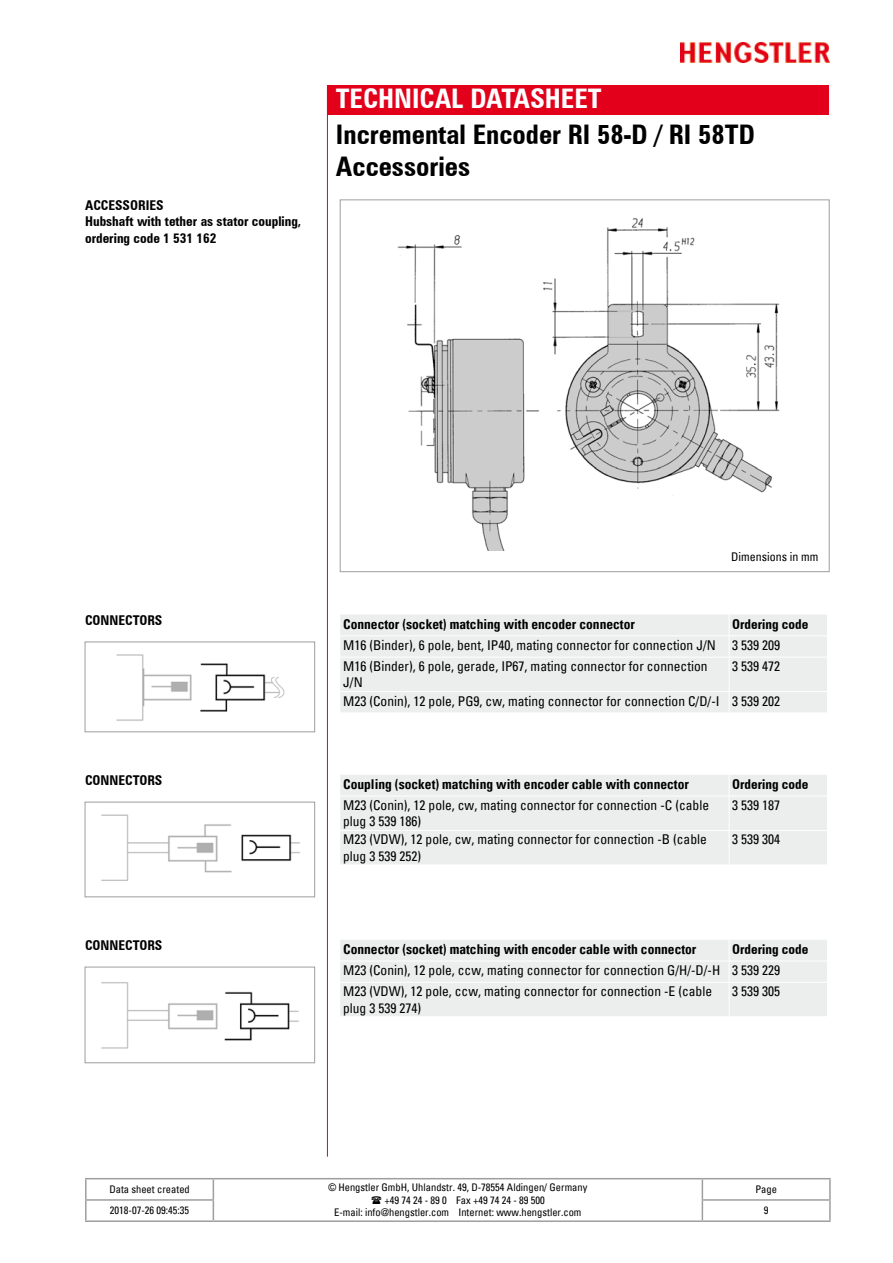
<style>
.page{position:relative;width:893px;height:1263px;background:#fff}
.page>*{position:absolute;margin:0;border:0;box-sizing:border-box;transform-origin:0 0}
.t1{font:700 condensed 27px/32.4px "Zurich BT";color:#000}
.t2{font:700 condensed 27px "Zurich BT";color:#fff}
.t3{font:condensed 13.5px/21.3px "Univers";color:#000}
.t4{font:700 condensed 13.5px "Univers";color:#000}
.t5{font:700 condensed 13.5px/16.2px "Zurich BT";color:#000}
.t6{font:condensed 12px "Univers";color:#000}
.t7{font:condensed 10.5px/21.3px "Univers";color:#000;text-align:center}
.s1{font-family:"Arial";font-stretch:normal}
</style>
<div class="page">
<img style="left:680px;top:43px;width:149px;height:20px">
<div style="left:327px;top:85px;width:502px;height:30px;background:#e2001a"></div>
<hr style="left:327px;top:85px;width:1px;height:1072px;background:#e2001a">
<hr style="left:85px;top:1178px;width:128px;height:1px;background:#9c9e9f">
<hr style="left:85px;top:1179px;width:2px;height:20px;background:#9c9e9f">
<hr style="left:213px;top:1178px;width:489px;height:1px;background:#9c9e9f">
<hr style="left:702px;top:1178px;width:129px;height:1px;background:#9c9e9f">
<hr style="left:829px;top:1179px;width:2px;height:20px;background:#9c9e9f">
<hr style="left:85px;top:1199px;width:129px;height:2px;background:#9c9e9f">
<svg style="left:85px;top:1201px;width:2px;height:19px"></svg>
<svg style="left:213px;top:1179px;width:1px;height:41px"></svg>
<hr style="left:702px;top:1199px;width:129px;height:2px;background:#9c9e9f">
<svg style="left:702px;top:1179px;width:1px;height:41px"></svg>
<svg style="left:829px;top:1201px;width:2px;height:19px"></svg>
<hr style="left:85px;top:1220px;width:128px;height:2px;background:#9c9e9f">
<hr style="left:213px;top:1220px;width:489px;height:2px;background:#9c9e9f">
<hr style="left:702px;top:1220px;width:129px;height:2px;background:#9c9e9f">
<img style="left:397px;top:218px;width:383px;height:332px">
<img style="left:116px;top:654px;width:169px;height:67px">
<div style="left:85px;top:641px;width:230px;height:91px;border:1px solid #9c9e9f"></div>
<div style="left:340px;top:615px;width:487px;height:97px;background:#eceded"></div>
<hr style="left:340px;top:635px;width:389px;height:1px;background:#fff">
<hr style="left:729px;top:635px;width:98px;height:1px;background:#fff">
<svg style="left:729px;top:615px;width:1px;height:42px"></svg>
<hr style="left:340px;top:657px;width:389px;height:1px;background:#fff">
<hr style="left:729px;top:657px;width:98px;height:1px;background:#fff">
<hr style="left:729px;top:657px;width:1px;height:34px;background:#fff">
<hr style="left:340px;top:691px;width:389px;height:1px;background:#fff">
<hr style="left:729px;top:691px;width:98px;height:1px;background:#fff">
<svg style="left:729px;top:692px;width:1px;height:20px"></svg>
<img style="left:101px;top:814px;width:199px;height:67px">
<div style="left:85px;top:802px;width:230px;height:95px;border:1px solid #9c9e9f"></div>
<div style="left:340px;top:775px;width:487px;height:89px;background:#eceded"></div>
<hr style="left:340px;top:796px;width:389px;height:1px;background:#fff">
<hr style="left:729px;top:796px;width:98px;height:1px;background:#fff">
<hr style="left:729px;top:796px;width:1px;height:34px;background:#fff">
<hr style="left:340px;top:830px;width:389px;height:1px;background:#fff">
<hr style="left:729px;top:830px;width:98px;height:1px;background:#fff">
<hr style="left:729px;top:831px;width:1px;height:33px;background:#fff">
<img style="left:101px;top:982px;width:198px;height:67px">
<div style="left:85px;top:967px;width:230px;height:96px;border:1px solid #9c9e9f"></div>
<div style="left:340px;top:940px;width:487px;height:76px;background:#eceded"></div>
<hr style="left:340px;top:982px;width:389px;height:1px;background:#fff">
<hr style="left:729px;top:982px;width:98px;height:1px;background:#fff">
<hr style="left:729px;top:983px;width:1px;height:33px;background:#fff">
<p class="t5" style="left:85px;top:197px;width:218px">ACCESSORIES<br>Hubshaft with tether as stator coupling, ordering code 1 531 162</p>
<h1 class="t2" style="left:336px;top:82px;width:267px">TECHNICAL DATASHEET</h1>
<h1 class="t1" style="left:336px;top:118px;width:421px">Incremental Encoder RI 58-D / RI 58TD<br>Accessories</h1>
<p class="t6" style="left:731px;top:549px;width:89px">Dimensions in mm</p>
<p class="t5" style="left:85px;top:612px;width:17px">Connectors</p>
<p class="t4" style="left:343px;top:615px;width:293px">Connector (socket) matching with encoder connector</p>
<p class="t5" style="left:732px;top:616px;width:78px">Ordering code</p>
<p class="t3" style="left:343px;top:634px;width:438px">M16 (Binder), 6 pole, bent, IP40, mating connector for connection J/N 3 539 209<br>M16 (Binder), 6 pole, gerade, IP67, mating connector for connection</p>
<p class="t3" style="left:343px;top:671px;width:21px">J/N</p>
<p class="t3" style="left:732px;top:655px;width:49px">3 539 472</p>
<p class="t3" style="left:343px;top:690px;width:438px">M23 (Conin), 12 pole, PG9, cw, mating connector for connection C/D/-I 3 539 202</p>
<p class="t5" style="left:85px;top:772px;width:14px">Connectors</p>
<p class="t4" style="left:343px;top:776px;width:347px">Coupling (socket) matching with encoder cable with connector</p>
<p class="t5" style="left:732px;top:776px;width:78px">Ordering code</p>
<p class="t3" style="left:343px;top:797px;width:367px;line-height:16.2px">M23 (Conin), 12 pole, cw, mating connector for connection -C (cable plug 3 539 186)</p>
<p class="t3" style="left:732px;top:794px;width:49px">3 539 187</p>
<p class="t3" style="left:343px;top:831px;width:365px;line-height:16.2px">M23 (VDW), 12 pole, cw, mating connector for connection -B (cable plug 3 539 252)</p>
<p class="t3" style="left:732px;top:829px;width:49px">3 539 304</p>
<p class="t5" style="left:85px;top:937px;width:14px">Connectors</p>
<p class="t4" style="left:343px;top:941px;width:355px">Connector (socket) matching with encoder cable with connector</p>
<p class="t5" style="left:732px;top:941px;width:78px">Ordering code</p>
<p class="t3" style="left:343px;top:959px;width:438px">M23 (Conin), 12 pole, ccw, mating connector for connection G/H/-D/-H 3 539 229<br>M23 (VDW), 12 pole, ccw, mating connector for connection -E (cable</p>
<p class="t3" style="left:343px;top:997px;width:79px">plug 3 539 274)</p>
<p class="t3" style="left:732px;top:980px;width:49px">3 539 305</p>
<p class="t7" style="left:109px;top:1178px;width:82px">Data sheet created</p>
<p class="t7" style="left:328px;top:1176px;width:261px"><span class="s1">©</span> Hengstler GmbH, Uhlandstr. 49, D-78554 Aldingen/ Germany</p>
<p class="t7" style="left:385px;top:1189px;width:162px">+49 74 24 - 89 0 Fax +49 74 24 - 89 500</p>
<p class="t7" style="left:334px;top:1202px;width:249px">E-mail: info@hengstler.com Internet: www.hengstler.com</p>
<p class="t7" style="left:110px;top:1200px;width:81px">2018-07-26 09:45:35</p>
<p class="t7" style="left:755px;top:1178px;width:23px">Page<br>9</p>
</div>
